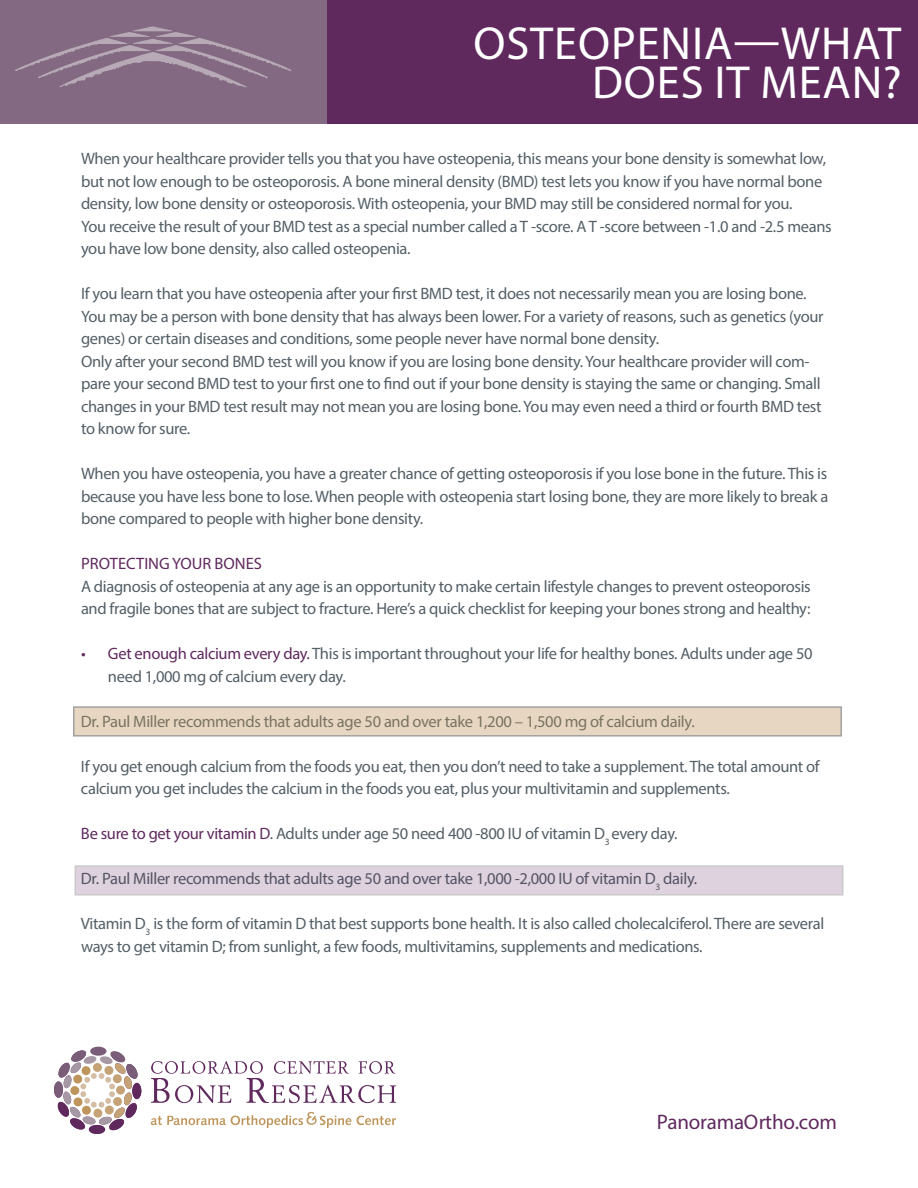
<style>
.page{position:relative;width:918px;height:1188px;background:#fff}
.page>*{position:absolute;margin:0;border:0;box-sizing:border-box;transform-origin:0 0}
.t1{font:46.5px/39px "Myriad Pro";letter-spacing:.02em;color:#fff;text-align:right}
.t2{font:21px "Myriad Pro";letter-spacing:-.01em;color:#60295e}
.t3{font:16.5px/22.5px "Myriad Pro";letter-spacing:-.02em;color:#545f66}
.t4{font:16.5px "Myriad Pro";color:#60295e}
.s1{color:#60295e}
</style>
<div class="page">
<div style="left:0;top:0;width:918px;height:123px;background:#60295e"></div>
<div style="left:0;top:0;width:326px;height:123px;background:#836a82"></div>
<div style="left:90px;top:1047px;width:16px;height:9px;background:#7a5d79;border-radius:50%"></div>
<div style="left:54px;top:1082px;width:9px;height:16px;background:#7a5d79;border-radius:50%"></div>
<div style="left:89px;top:1125px;width:16px;height:9px;background:#60295e;border-radius:50%"></div>
<div style="left:132px;top:1083px;width:9px;height:16px;background:#60295e;border-radius:50%"></div>
<svg style="left:57px;top:1050px;width:81px;height:81px"></svg>
<div style="left:98px;top:1073px;width:7px;height:6px;background:#d4bda4;border-radius:2px"></div>
<svg style="left:151px;top:1061px;width:245px;height:42px"></svg>
<svg style="left:151px;top:1112px;width:200px;height:16px"></svg>
<svg style="left:357px;top:1116px;width:39px;height:9px"></svg>
<svg style="left:15px;top:26px;width:277px;height:62px"></svg>
<div style="left:74px;top:707px;width:767px;height:29px;background:#e7d7c2"></div>
<div style="left:75px;top:866px;width:768px;height:29px;background:#ddd2dd"></div>
<h1 class="t1" style="left:473px;top:23px;width:430px">OSTEOPENIA—WHAT<br>DOES IT MEAN?</h1>
<p class="t3" style="left:81px;top:147px;width:752px">When your healthcare provider tells you that you have osteopenia, this means your bone density is somewhat low, but not low enough to be osteoporosis. A bone mineral density (BMD) test lets you know if you have normal bone density, low bone density or osteoporosis. With osteopenia, your BMD may still be considered normal for you.<br>You receive the result of your BMD test as a special number called a T -score. A T -score between -1.0 and -2.5 means you have low bone density, also called osteopenia.</p>
<p class="t3" style="left:81px;top:282px;width:744px">If you learn that you have osteopenia after your first BMD test, it does not necessarily mean you are losing bone.<br>You may be a person with bone density that has always been lower. For a variety of reasons, such as genetics (your genes) or certain diseases and conditions, some people never have normal bone density.<br>Only after your second BMD test will you know if you are losing bone density. Your healthcare provider will com&shy;pare your second BMD test to your first one to find out if your bone density is staying the same or changing. Small changes in your BMD test result may not mean you are losing bone. You may even need a third or fourth BMD test to know for sure.</p>
<p class="t3" style="left:81px;top:462px;width:749px;text-align:justify">When you have osteopenia, you have a greater chance of getting osteoporosis if you lose bone in the future. This is because you have less bone to lose. When people with osteopenia start losing bone, they are more likely to break a bone compared to people with higher bone density.</p>
<p class="t4" style="left:81px;top:553px;width:182px">PROTECTING YOUR BONES</p>
<p class="t3" style="left:81px;top:575px;width:731px">A diagnosis of osteopenia at any age is an opportunity to make certain lifestyle changes to prevent osteoporosis and fragile bones that are subject to fracture. Here’s a quick checklist for keeping your bones strong and healthy:</p>
<p class="t3" style="left:108px;top:642px;width:706px;text-indent:-27px"><span class="s1">• Get enough calcium every day.</span> This is important throughout your life for healthy bones. Adults under age 50 need 1,000 mg of calcium every day.</p>
<p class="t3" style="left:81px;top:710px;width:615px">Dr. Paul Miller recommends that adults age 50 and over take 1,200 – 1,500 mg of calcium daily.</p>
<p class="t3" style="left:81px;top:755px;width:740px">If you get enough calcium from the foods you eat, then you don’t need to take a supplement. The total amount of calcium you get includes the calcium in the foods you eat, plus your multivitamin and supplements.</p>
<p class="t3" style="left:81px;top:822px;width:598px"><span class="s1">Be sure to get your vitamin D</span>. Adults under age 50 need 400 -800 IU of vitamin D<sub>3</sub> every day.</p>
<p class="t3" style="left:81px;top:867px;width:618px">Dr. Paul Miller recommends that adults age 50 and over take 1,000 -2,000 IU of vitamin D<sub>3</sub> daily.</p>
<p class="t3" style="left:81px;top:912px;width:745px">Vitamin D<sub>3</sub> is the form of vitamin D that best supports bone health. It is also called cholecalciferol. There are several ways to get vitamin D; from sunlight, a few foods, multivitamins, supplements and medications.</p>
<p class="t2" style="left:657px;top:1109px;width:182px">PanoramaOrtho.com</p>
</div>
